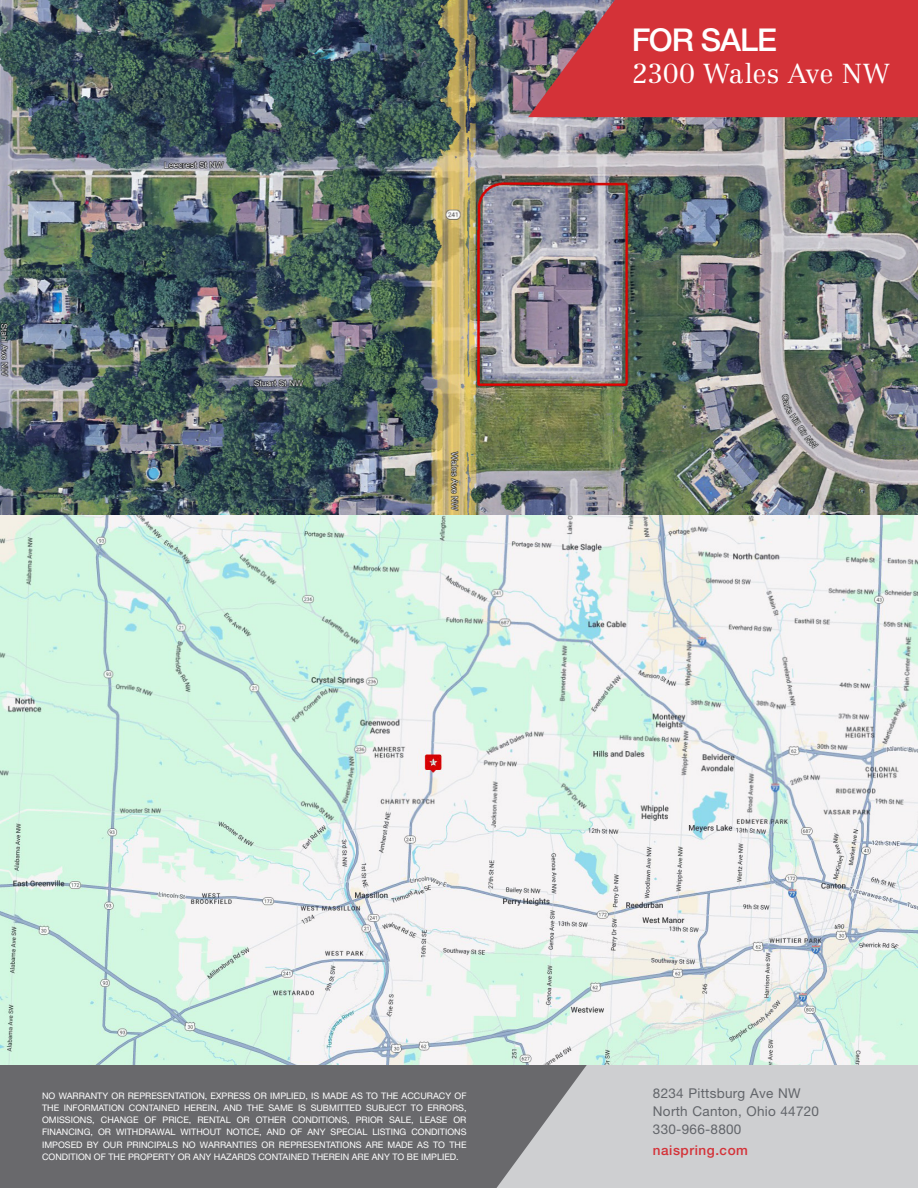
<style>
.page{position:relative;width:918px;height:1188px;background:#fff}
.page>*{position:absolute;margin:0;border:0;box-sizing:border-box;transform-origin:0 0}
.t1{font:500 31.5px "Helvetica Neue LT Std";letter-spacing:-.035em;color:#fff}
.t2{font:300 27px "Centennial LT Std";color:#fff}
.t3{font:13.5px "Helvetica Neue LT Std";letter-spacing:.02em;color:#62656a}
.t4{font:500 13.5px "Helvetica Neue LT Std";letter-spacing:.04em;color:#d43238}
.t5{font:9px/12.1px "Helvetica Neue LT Std";color:#fff;text-align:justify}
</style>
<div class="page">
<img style="left:0;top:0;width:918px;height:1064px">
<svg style="left:528px;top:0;width:390px;height:117px;background:#c9393f"></svg>
<div style="left:587px;top:1064px;width:331px;height:124px;background:#cecfd1"></div>
<svg style="left:0;top:1064px;width:587px;height:124px;background:#717174"></svg>
<p class="t1" style="left:632px;top:21px;width:147px">FOR SALE</p>
<p class="t2" style="left:632px;top:57px;width:259px">2300 Wales Ave NW</p>
<p class="t5" style="left:42px;top:1090px;width:426px">NO WARRANTY OR REPRESENTATION, EXPRESS OR IMPLIED, IS MADE AS TO THE ACCURACY OF THE INFORMATION CONTAINED HEREIN, AND THE SAME IS SUBMITTED SUBJECT TO ERRORS, OMISSIONS, CHANGE OF PRICE, RENTAL OR OTHER CONDITIONS, PRIOR SALE, LEASE OR FINANCING, OR WITHDRAWAL WITHOUT NOTICE, AND OF ANY SPECIAL LISTING CONDITIONS IMPOSED BY OUR PRINCIPALS NO WARRANTIES OR REPRESENTATIONS ARE MADE AS TO THE CONDITION OF THE PROPERTY OR ANY HAZARDS CONTAINED THEREIN ARE ANY TO BE IMPLIED.</p>
<p class="t3" style="left:653px;top:1085px;width:149px">8234 Pittsburg Ave NW</p>
<p class="t3" style="left:653px;top:1103px;width:168px">North Canton, Ohio 44720</p>
<p class="t3" style="left:653px;top:1121px;width:90px">330-966-8800</p>
<p class="t4" style="left:653px;top:1142px;width:97px">naispring.com</p>
</div>
